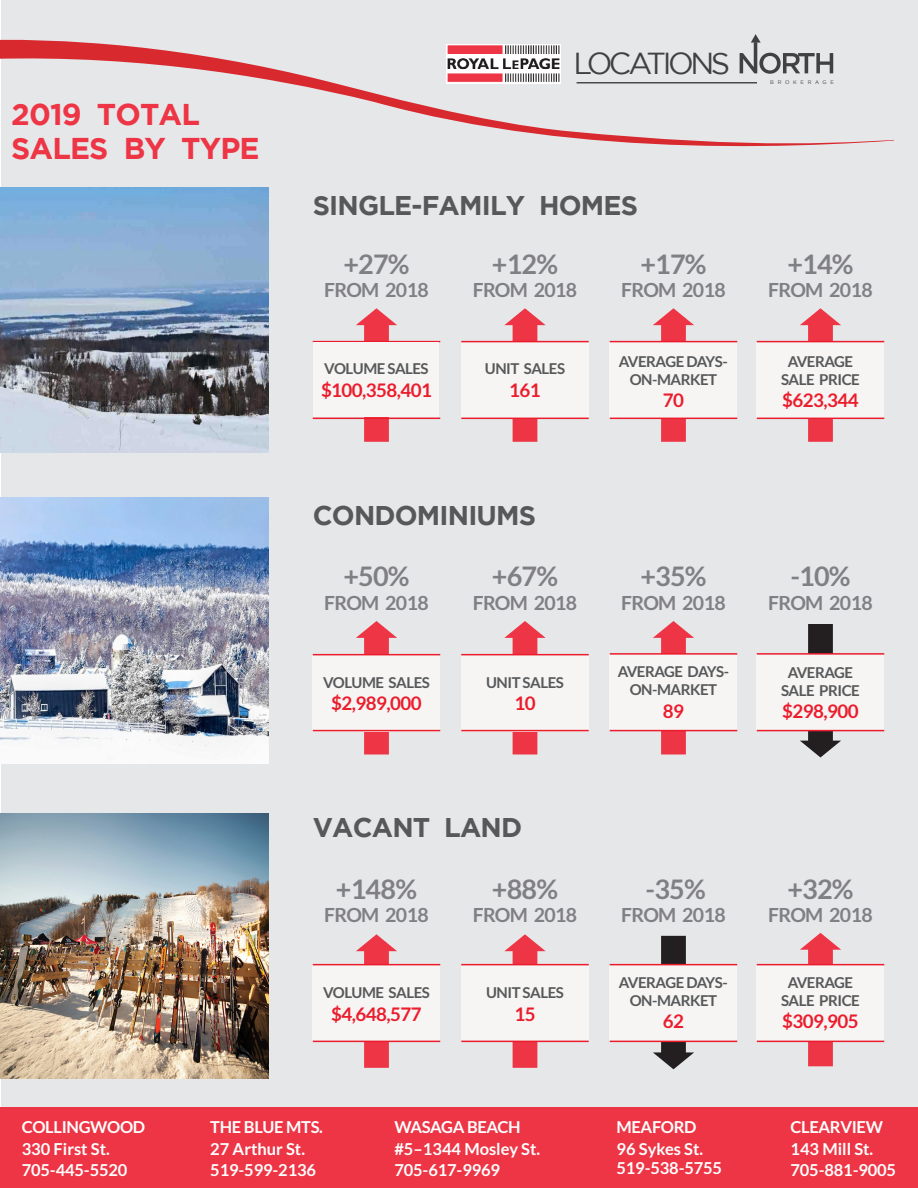
<style>
.page{position:relative;width:918px;height:1188px;background:#fff}
.page>*{position:absolute;margin:0;border:0;box-sizing:border-box;transform-origin:0 0}
.t1{font:30.3px "Gotham";letter-spacing:-.115em;color:#414141}
.t2{font:700 30px "Gotham";letter-spacing:-.03em;color:#ed3545}
.t3{font:700 27px "Lato";letter-spacing:-.03em;color:#807f84}
.t4{font:700 27px "Gotham";letter-spacing:-.03em;color:#57585a}
.t5{font:700 19.5px "Lato";letter-spacing:-.03em;color:#807f84}
.t6{font:700 18.75px "Lato";letter-spacing:-.03em;color:#eb1c2c}
.t7{font:700 16.5px/19.8px "Lato";letter-spacing:-.01em;color:#fff}
.t8{font:700 15px/18px "Lato";letter-spacing:-.03em;color:#57585a;text-align:center}
.t9{font:5.25px "Gotham";letter-spacing:.7em;color:#414141}
</style>
<div class="page">
<div style="left:2px;top:0;width:916px;height:1107px;background:#e6e7e9"></div>
<svg style="left:653px;top:936px;width:41px;height:133px"></svg>
<svg style="left:653px;top:621px;width:41px;height:134px"></svg>
<svg style="left:800px;top:624px;width:41px;height:133px"></svg>
<svg style="left:504px;top:621px;width:42px;height:134px"></svg>
<svg style="left:356px;top:621px;width:41px;height:134px"></svg>
<svg style="left:356px;top:308px;width:41px;height:134px"></svg>
<div style="left:0;top:1107px;width:918px;height:81px;background:#ed3545"></div>
<svg style="left:504px;top:934px;width:42px;height:134px"></svg>
<svg style="left:800px;top:933px;width:41px;height:133px"></svg>
<svg style="left:800px;top:308px;width:41px;height:134px"></svg>
<svg style="left:653px;top:308px;width:41px;height:134px"></svg>
<div style="left:610px;top:343px;width:127px;height:76px;background:#f6f5f4"></div>
<svg style="left:504px;top:308px;width:42px;height:134px"></svg>
<div style="left:461px;top:343px;width:128px;height:76px;background:#f6f5f4"></div>
<div style="left:757px;top:343px;width:127px;height:76px;background:#f6f5f4"></div>
<hr style="left:461px;top:341px;width:128px;height:1px;background:#eb1c2c">
<hr style="left:313px;top:341px;width:127px;height:1px;background:#eb1c2c">
<hr style="left:757px;top:341px;width:127px;height:1px;background:#eb1c2c">
<hr style="left:461px;top:418px;width:128px;height:1px;background:#eb1c2c">
<hr style="left:313px;top:418px;width:127px;height:1px;background:#eb1c2c">
<hr style="left:757px;top:418px;width:127px;height:1px;background:#eb1c2c">
<div style="left:314px;top:342px;width:125px;height:75px;background:#f6f5f4"></div>
<hr style="left:610px;top:341px;width:127px;height:1px;background:#eb1c2c">
<hr style="left:610px;top:418px;width:127px;height:1px;background:#eb1c2c">
<div style="left:610px;top:654px;width:127px;height:76px;background:#f6f5f4"></div>
<div style="left:461px;top:656px;width:128px;height:76px;background:#f6f5f4"></div>
<div style="left:313px;top:656px;width:127px;height:76px;background:#f6f5f4"></div>
<div style="left:757px;top:654px;width:127px;height:76px;background:#f6f5f4"></div>
<hr style="left:461px;top:654px;width:128px;height:1px;background:#eb1c2c">
<hr style="left:313px;top:654px;width:127px;height:1px;background:#eb1c2c">
<hr style="left:757px;top:653px;width:127px;height:2px;background:#eb1c2c">
<hr style="left:461px;top:730px;width:128px;height:1px;background:#eb1c2c">
<hr style="left:313px;top:730px;width:127px;height:1px;background:#eb1c2c">
<hr style="left:757px;top:730px;width:127px;height:1px;background:#eb1c2c">
<hr style="left:610px;top:653px;width:127px;height:2px;background:#eb1c2c">
<hr style="left:610px;top:730px;width:127px;height:1px;background:#eb1c2c">
<div style="left:610px;top:966px;width:127px;height:76px;background:#f6f5f4"></div>
<svg style="left:356px;top:934px;width:41px;height:134px"></svg>
<div style="left:461px;top:966px;width:128px;height:76px;background:#f6f5f4"></div>
<div style="left:313px;top:966px;width:127px;height:76px;background:#f6f5f4"></div>
<div style="left:757px;top:966px;width:127px;height:76px;background:#f6f5f4"></div>
<hr style="left:461px;top:1041px;width:128px;height:1px;background:#eb1c2c">
<hr style="left:313px;top:964px;width:127px;height:1px;background:#eb1c2c">
<hr style="left:757px;top:964px;width:127px;height:1px;background:#eb1c2c">
<hr style="left:461px;top:964px;width:128px;height:1px;background:#eb1c2c">
<hr style="left:313px;top:1041px;width:127px;height:1px;background:#eb1c2c">
<hr style="left:757px;top:1041px;width:127px;height:1px;background:#eb1c2c">
<hr style="left:610px;top:964px;width:127px;height:1px;background:#eb1c2c">
<hr style="left:610px;top:1041px;width:127px;height:1px;background:#eb1c2c">
<img style="left:0;top:813px;width:268px;height:265px">
<img style="left:0;top:188px;width:268px;height:265px">
<img style="left:0;top:498px;width:268px;height:265px">
<svg style="left:0;top:37px;width:894px;height:111px"></svg>
<p class="t2" style="left:11px;top:97px;width:190px">2019 TOTAL</p>
<p class="t2" style="left:11px;top:131px;width:250px">SALES BY TYPE</p>
<h1 class="t1" style="left:573px;top:46px;width:158px">LOCATIONS</h1>
<p class="t4" style="left:313px;top:190px;width:327px">SINGLE-FAMILY HOMES</p>
<p class="t3" style="left:343px;top:249px;width:68px">+27%</p>
<p class="t5" style="left:324px;top:279px;width:106px">FROM 2018</p>
<p class="t8" style="left:324px;top:360px;width:106px">VOLUME SALES</p>
<p class="t6" style="left:321px;top:379px;width:112px">$100,358,401</p>
<p class="t3" style="left:492px;top:249px;width:68px">+12%</p>
<p class="t5" style="left:473px;top:279px;width:106px">FROM 2018</p>
<p class="t8" style="left:485px;top:360px;width:82px">UNIT SALES</p>
<p class="t6" style="left:509px;top:379px;width:33px">161</p>
<p class="t4" style="left:313px;top:500px;width:225px">CONDOMINIUMS</p>
<p class="t3" style="left:343px;top:561px;width:68px">+50%</p>
<p class="t5" style="left:324px;top:591px;width:106px">FROM 2018</p>
<p class="t8" style="left:323px;top:673px;width:108px">VOLUME SALES</p>
<p class="t6" style="left:331px;top:693px;width:92px">$2,989,000</p>
<p class="t3" style="left:492px;top:561px;width:68px">+67%</p>
<p class="t5" style="left:473px;top:591px;width:106px">FROM 2018</p>
<p class="t8" style="left:486px;top:673px;width:79px">UNIT SALES</p>
<p class="t6" style="left:514px;top:693px;width:23px">10</p>
<p class="t4" style="left:313px;top:812px;width:211px">VACANT LAND</p>
<p class="t3" style="left:336px;top:873px;width:83px">+148%</p>
<p class="t5" style="left:324px;top:904px;width:106px">FROM 2018</p>
<p class="t8" style="left:323px;top:984px;width:108px">VOLUME SALES</p>
<p class="t6" style="left:331px;top:1003px;width:92px">$4,648,577</p>
<p class="t3" style="left:492px;top:873px;width:68px">+88%</p>
<p class="t5" style="left:473px;top:904px;width:106px">FROM 2018</p>
<p class="t8" style="left:486px;top:984px;width:79px">UNIT SALES</p>
<p class="t6" style="left:514px;top:1003px;width:23px">15</p>
<p class="t3" style="left:640px;top:249px;width:68px">+17%</p>
<p class="t5" style="left:621px;top:279px;width:106px">FROM 2018</p>
<p class="t8" style="left:619px;top:352px;width:110px">AVERAGE DAYS-</p>
<p class="t8" style="left:630px;top:370px;width:89px">ON-MARKET</p>
<p class="t6" style="left:663px;top:390px;width:23px">70</p>
<p class="t3" style="left:640px;top:561px;width:68px">+35%</p>
<p class="t5" style="left:621px;top:591px;width:106px">FROM 2018</p>
<p class="t8" style="left:618px;top:663px;width:113px">AVERAGE DAYS-<br>ON-MARKET</p>
<p class="t6" style="left:663px;top:700px;width:23px">89</p>
<p class="t3" style="left:646px;top:873px;width:62px">-35%</p>
<p class="t5" style="left:621px;top:904px;width:106px">FROM 2018</p>
<p class="t8" style="left:619px;top:973px;width:110px">AVERAGE DAYS-</p>
<p class="t8" style="left:630px;top:991px;width:89px">ON-MARKET</p>
<p class="t6" style="left:663px;top:1011px;width:23px">62</p>
<p class="t7" style="left:22px;top:1117px;width:125px">COLLINGWOOD</p>
<p class="t7" style="left:22px;top:1139px;width:90px">330 First St.</p>
<p class="t7" style="left:22px;top:1160px;width:107px">705-445-5520</p>
<p class="t7" style="left:210px;top:1117px;width:114px">THE BLUE MTS.</p>
<p class="t7" style="left:210px;top:1139px;width:96px">27 Arthur St.</p>
<p class="t7" style="left:210px;top:1160px;width:107px">519-599-2136</p>
<p class="t7" style="left:394px;top:1117px;width:128px">WASAGA BEACH</p>
<p class="t7" style="left:394px;top:1139px;width:147px">#5–1344 Mosley St.</p>
<p class="t7" style="left:394px;top:1160px;width:107px">705-617-9969</p>
<p class="t7" style="left:616px;top:1117px;width:82px">MEAFORD</p>
<p class="t7" style="left:616px;top:1139px;width:107px">96 Sykes St.<br>519-538-5755</p>
<p class="t9" style="left:770px;top:80px;width:65px">BROKERAGE</p>
<p class="t3" style="left:787px;top:249px;width:68px">+14%</p>
<p class="t5" style="left:768px;top:279px;width:106px">FROM 2018</p>
<p class="t8" style="left:781px;top:352px;width:80px">AVERAGE<br>SALE PRICE</p>
<p class="t6" style="left:782px;top:390px;width:78px">$623,344</p>
<p class="t3" style="left:790px;top:561px;width:62px">-10%</p>
<p class="t5" style="left:768px;top:591px;width:106px">FROM 2018</p>
<p class="t8" style="left:781px;top:663px;width:80px">AVERAGE<br>SALE PRICE</p>
<p class="t6" style="left:782px;top:701px;width:78px">$298,900</p>
<p class="t3" style="left:787px;top:873px;width:68px">+32%</p>
<p class="t5" style="left:768px;top:904px;width:106px">FROM 2018</p>
<p class="t8" style="left:788px;top:973px;width:67px">AVERAGE</p>
<p class="t8" style="left:781px;top:991px;width:80px">SALE PRICE</p>
<p class="t6" style="left:782px;top:1011px;width:78px">$309,905</p>
<p class="t7" style="left:790px;top:1117px;width:94px">CLEARVIEW</p>
<p class="t7" style="left:790px;top:1139px;width:84px">143 Mill St.</p>
<p class="t7" style="left:790px;top:1160px;width:107px">705-881-9005</p>
</div>
